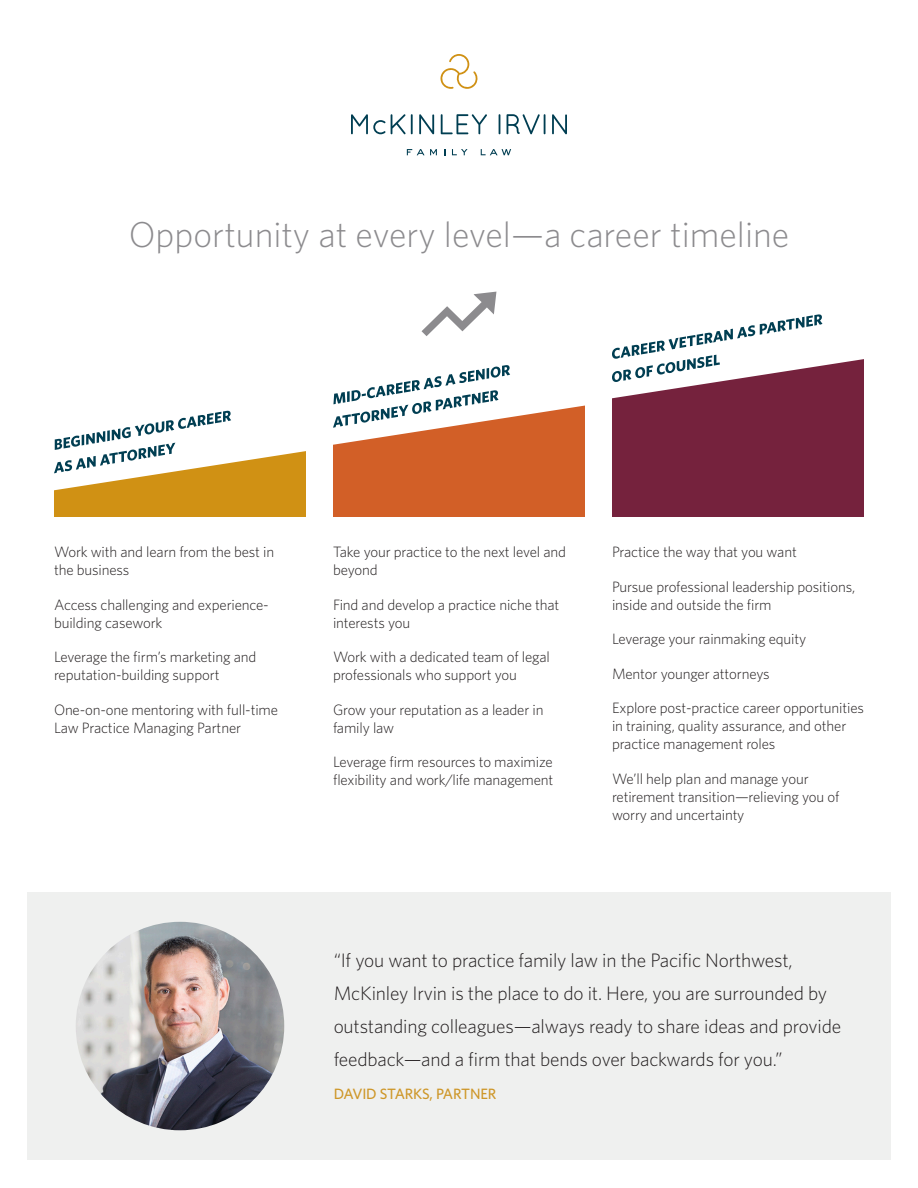
<style>
.page{position:relative;width:918px;height:1188px;background:#fff}
.page>*{position:absolute;margin:0;border:0;box-sizing:border-box;transform-origin:0 0}
.t1{font:300 36px "Whitney";color:#8c8b8e}
.t2{font:300 19.5px/33px "Whitney";letter-spacing:-.01em;color:#231f20}
.t3{font:300 15px/18px "Whitney";letter-spacing:-.01em;color:#231f20}
.t4{font:500 15px "Whitney";letter-spacing:-.01em;color:#ce9729}
</style>
<div class="page">
<svg style="left:351px;top:114px;width:55px;height:20px"></svg>
<hr style="left:411px;top:114px;width:2px;height:20px;background:#003e52">
<svg style="left:419px;top:114px;width:15px;height:20px"></svg>
<svg style="left:441px;top:114px;width:46px;height:20px"></svg>
<svg style="left:499px;top:114px;width:1px;height:20px"></svg>
<svg style="left:507px;top:114px;width:33px;height:20px"></svg>
<hr style="left:544px;top:114px;width:2px;height:20px;background:#003e52">
<svg style="left:552px;top:114px;width:15px;height:20px"></svg>
<svg style="left:407px;top:149px;width:30px;height:6px"></svg>
<svg style="left:452px;top:149px;width:16px;height:6px"></svg>
<svg style="left:481px;top:149px;width:30px;height:6px"></svg>
<svg style="left:440px;top:54px;width:38px;height:35px"></svg>
<div style="left:612px;top:359px;width:252px;height:158px;background:#75223d"></div>
<div style="left:27px;top:892px;width:864px;height:268px;background:#eff0ef"></div>
<img style="left:76px;top:922px;width:208px;height:208px;border-radius:104px">
<svg style="left:422px;top:292px;width:74px;height:44px"></svg>
<svg style="left:54px;top:410px;width:252px;height:107px"></svg>
<svg style="left:333px;top:365px;width:252px;height:152px"></svg>
<svg style="left:612px;top:314px;width:211px;height:68px"></svg>
<p class="t1" style="left:129px;top:210px;width:662px">Opportunity at every level—a career timeline</p>
<p class="t3" style="left:54px;top:543px;width:222px">Work with and learn from the best in the business</p>
<p class="t3" style="left:54px;top:595px;width:216px">Access challenging and experience&shy;building casework</p>
<p class="t3" style="left:54px;top:648px;width:204px">Leverage the firm’s marketing and reputation-building support</p>
<p class="t3" style="left:54px;top:700px;width:226px">One-on-one mentoring with full-time<br>Law Practice Managing Partner</p>
<p class="t3" style="left:333px;top:543px;width:235px">Take your practice to the next level and beyond</p>
<p class="t3" style="left:333px;top:595px;width:228px">Find and develop a practice niche that interests you</p>
<p class="t3" style="left:333px;top:648px;width:218px">Work with a dedicated team of legal professionals who support you</p>
<p class="t3" style="left:333px;top:700px;width:212px">Grow your reputation as a leader in family law</p>
<p class="t3" style="left:333px;top:753px;width:222px">Leverage firm resources to maximize flexibility and work/life management</p>
<p class="t3" style="left:612px;top:543px;width:186px">Practice the way that you want</p>
<p class="t3" style="left:612px;top:577px;width:245px">Pursue professional leadership positions, inside and outside the firm</p>
<p class="t3" style="left:612px;top:630px;width:196px">Leverage your rainmaking equity</p>
<p class="t3" style="left:612px;top:664px;width:159px">Mentor younger attorneys</p>
<p class="t3" style="left:612px;top:699px;width:254px">Explore post-practice career opportunities in training, quality assurance, and other practice management roles</p>
<p class="t3" style="left:612px;top:769px;width:229px">We’ll help plan and manage your retirement transition—relieving you of worry and uncertainty</p>
<p class="t2" style="left:334px;top:943px;width:509px">“If you want to practice family law in the Pacific Northwest, McKinley Irvin is the place to do it. Here, you are surrounded by outstanding colleagues—always ready to share ideas and provide feedback—and a firm that bends over backwards for you.”</p>
<p class="t4" style="left:334px;top:1084px;width:164px">DAVID STARKS, PARTNER</p>
</div>
